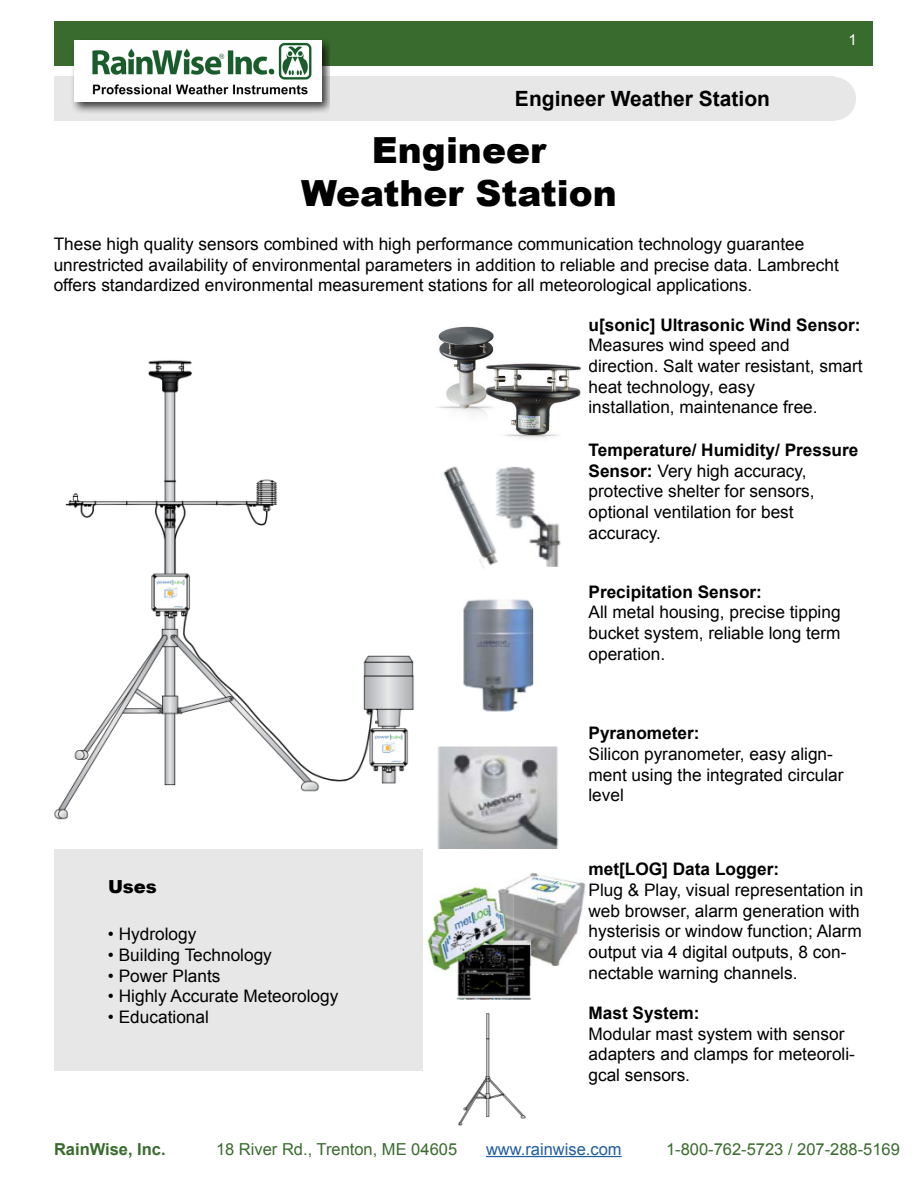
<style>
.page{position:relative;width:918px;height:1188px;background:#fff}
.page>*{position:absolute;margin:0;border:0;box-sizing:border-box;transform-origin:0 0}
.t1{font:900 36px/43.2px "Arial";color:#000;text-align:center}
.t2{font:700 21px "Arial";color:#000}
.t3{font:900 18px "Arial";color:#000}
.t4{font:17.25px/20.7px "Arial";color:#000}
.t5{font:700 17.25px "Arial";color:#000}
.t6{font:16.5px "Arial";color:#396b2e}
.t7{font:16.5px "Arial";color:#215e9e}
.t8{font:700 16.5px "Arial";color:#396b2e}
.t9{font:15px "Arial";color:#fff}
.s1{font-weight:700}
</style>
<div class="page">
<div style="left:54px;top:76px;width:780px;height:45px;background:#e7e7e7"></div>
<div style="left:54px;top:21px;width:818px;height:45px;background:#396b2e"></div>
<div style="left:71px;top:37px;width:259px;height:78px;background:#000;opacity:.75"></div>
<img style="left:74px;top:40px;width:247px;height:62px">
<div style="left:813px;top:77px;width:43px;height:44px;background:#e7e7e7;border-radius:50%"></div>
<hr style="left:486px;top:1156px;width:136px;height:1px;background:#215e9e">
<div style="left:54px;top:849px;width:369px;height:221px;background:#e7e7e7"></div>
<img style="left:54px;top:360px;width:360px;height:460px">
<img style="left:437px;top:326px;width:144px;height:386px">
<img style="left:437px;top:746px;width:122px;height:103px">
<img style="left:424px;top:873px;width:162px;height:127px">
<img style="left:458px;top:1013px;width:68px;height:113px">
<p class="t9" style="left:849px;top:30px;width:10px">1</p>
<p class="t2" style="left:515px;top:85px;width:257px">Engineer Weather Station</p>
<h1 class="t1" style="left:301px;top:127px;width:317px">Engineer<br>Weather Station</h1>
<p class="t4" style="left:54px;top:234px;width:787px">These high quality sensors combined with high performance communication technology guarantee unrestricted availability of environmental parameters in addition to reliable and precise data. Lambrecht offers standardized environmental measurement stations for all meteorological applications.</p>
<p class="t5" style="left:588px;top:313px;width:274px">u[sonic] Ultrasonic Wind Sensor:</p>
<p class="t4" style="left:588px;top:335px;width:276px">Measures wind speed and direction. Salt water resistant, smart heat technology, easy<br>installation, maintenance free.</p>
<p class="t4" style="left:588px;top:440px;width:272px"><span class="s1">Temperature/ Humidity/ Pressure<br>Sensor:</span> Very high accuracy, protective shelter for sensors, optional ventilation for best accuracy.</p>
<p class="t5" style="left:588px;top:580px;width:175px">Precipitation Sensor:</p>
<p class="t4" style="left:588px;top:602px;width:254px;text-align:justify">All metal housing, precise tipping bucket system, reliable long term operation.</p>
<p class="t3" style="left:108px;top:873px;width:50px">Uses</p>
<p class="t4" style="left:108px;top:924px;width:90px">• Hydrology</p>
<p class="t4" style="left:108px;top:945px;width:165px">• Building Technology</p>
<p class="t4" style="left:108px;top:965px;width:114px">• Power Plants</p>
<p class="t4" style="left:108px;top:986px;width:232px">• Highly Accurate Meteorology</p>
<p class="t4" style="left:108px;top:1007px;width:102px">• Educational</p>
<p class="t5" style="left:588px;top:722px;width:113px">Pyranometer:</p>
<p class="t4" style="left:588px;top:744px;width:257px">Silicon pyranometer, easy align&shy;ment using the integrated circular level</p>
<p class="t5" style="left:588px;top:858px;width:192px">met[LOG] Data Logger:</p>
<p class="t4" style="left:588px;top:880px;width:276px">Plug &amp; Play, visual representation in web browser, alarm generation with hysterisis or window function; Alarm output via 4 digital outputs, 8 con&shy;nectable warning channels.</p>
<p class="t5" style="left:588px;top:1001px;width:113px">Mast System:</p>
<p class="t4" style="left:588px;top:1023px;width:268px">Modular mast system with sensor adapters and clamps for meteoroli&shy;gcal sensors.</p>
<p class="t8" style="left:54px;top:1138px;width:113px">RainWise, Inc.</p>
<p class="t6" style="left:216px;top:1138px;width:243px">18 River Rd., Trenton, ME 04605</p>
<p class="t7" style="left:486px;top:1138px;width:137px">www.rainwise.com</p>
<p class="t6" style="left:666px;top:1138px;width:235px">1-800-762-5723 / 207-288-5169</p>
</div>
